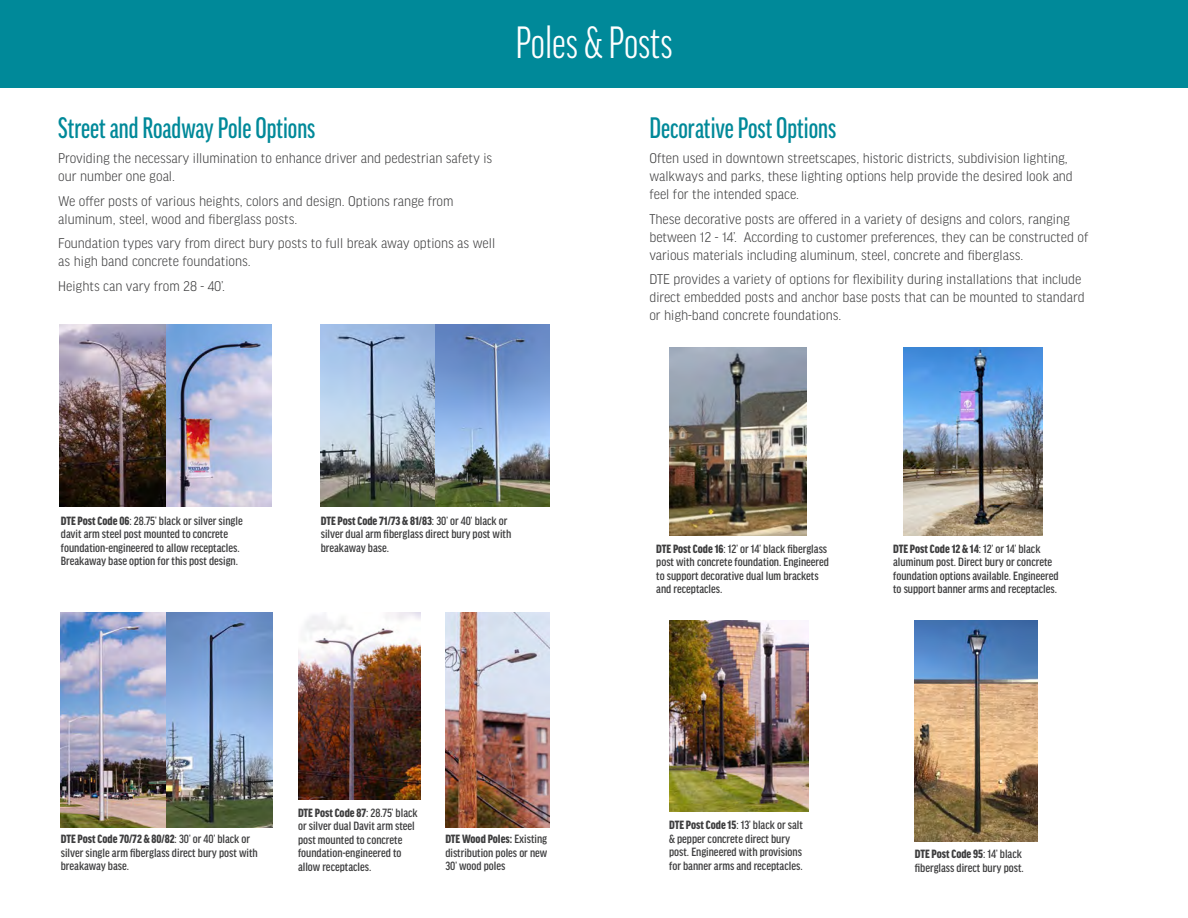
<style>
.page{position:relative;width:1188px;height:918px;background:#fff}
.page>*{position:absolute;margin:0;border:0;box-sizing:border-box;transform-origin:0 0}
.t1{font:extra-condensed 43.5px "Good Pro";color:#fff}
.t2{font:500 extra-condensed 28.5px "Good Pro";color:#008999}
.t3{font:300 15px/18px "Good Headline Pro Narr";color:#3e3e3f}
.t4{font:500 condensed 12.75px/13.5px "Good Headline Pro";color:#3e3e3f}
.s1{font-weight:900}
</style>
<div class="page">
<img style="left:669px;top:621px;width:140px;height:190px">
<img style="left:60px;top:324px;width:211px;height:183px">
<img style="left:321px;top:324px;width:228px;height:183px">
<img style="left:669px;top:347px;width:137px;height:188px">
<img style="left:298px;top:613px;width:123px;height:187px">
<img style="left:445px;top:613px;width:104px;height:215px">
<img style="left:61px;top:613px;width:211px;height:215px">
<div style="left:0;top:0;width:1188px;height:87px;background:#008999"></div>
<img style="left:904px;top:347px;width:138px;height:188px">
<img style="left:915px;top:621px;width:123px;height:221px">
<h2 class="t2" style="left:58px;top:112px;width:259px">Street and Roadway Pole Options</h2>
<p class="t3" style="left:58px;top:149px;width:436px">Providing the necessary illumination to enhance driver and pedestrian safety is our number one goal.</p>
<p class="t3" style="left:58px;top:192px;width:397px">We offer posts of various heights, colors and design. Options range from aluminum, steel, wood and fiberglass posts.</p>
<p class="t3" style="left:58px;top:235px;width:438px">Foundation types vary from direct bury posts to full break away options as well as high band concrete foundations.</p>
<p class="t3" style="left:58px;top:277px;width:168px">Heights can vary from 28 - 40’.</p>
<h1 class="t1" style="left:515px;top:18px;width:159px">Poles &amp; Posts</h1>
<h2 class="t2" style="left:649px;top:112px;width:188px">Decorative Post Options</h2>
<p class="t3" style="left:649px;top:149px;width:425px">Often used in downtown streetscapes, historic districts, subdivision lighting, walkways and parks, these lighting options help provide the desired look and feel for the intended space.</p>
<p class="t3" style="left:649px;top:210px;width:441px">These decorative posts are offered in a variety of designs and colors, ranging between 12 - 14’. According to customer preferences, they can be constructed of various materials including aluminum, steel, concrete and fiberglass.</p>
<p class="t3" style="left:649px;top:271px;width:437px">DTE provides a variety of options for flexibility during installations that include direct embedded posts and anchor base posts that can be mounted to standard or high-band concrete foundations.</p>
<p class="t4" style="left:61px;top:514px;width:183px"><span class="s1">DTE Post Code 06</span>: 28.75’ black or silver single davit arm steel post mounted to concrete foundation-engineered to allow receptacles.<br>Breakaway base option for this post design.</p>
<p class="t4" style="left:321px;top:514px;width:192px"><span class="s1">DTE Post Code 71/73 &amp; 81/83</span>: 30’ or 40’ black or silver dual arm fiberglass direct bury post with breakaway base.</p>
<p class="t4" style="left:61px;top:832px;width:198px"><span class="s1">DTE Post Code 70/72 &amp; 80/82</span>: 30’ or 40’ black or silver single arm fiberglass direct bury post with breakaway base.</p>
<p class="t4" style="left:298px;top:806px;width:121px"><span class="s1">DTE Post Code 87</span>: 28.75’ black or silver dual Davit arm steel post mounted to concrete foundation-engineered to allow receptacles.</p>
<p class="t4" style="left:445px;top:833px;width:104px;text-align:justify"><span class="s1">DTE Wood Poles:</span> Existing distribution poles or new 30’ wood poles</p>
<p class="t4" style="left:656px;top:542px;width:174px"><span class="s1">DTE Post Code 16</span>: 12’ or 14’ black fiberglass post with concrete foundation. Engineered to support decorative dual lum brackets and receptacles.</p>
<p class="t4" style="left:893px;top:542px;width:167px"><span class="s1">DTE Post Code 12 &amp; 14</span>: 12’ or 14’ black aluminum post. Direct bury or concrete foundation options available. Engineered to support banner arms and receptacles.</p>
<p class="t4" style="left:669px;top:819px;width:135px"><span class="s1">DTE Post Code 15</span>: 13’ black or salt &amp; pepper concrete direct bury post. Engineered with provisions for banner arms and receptacles.</p>
<p class="t4" style="left:915px;top:848px;width:111px"><span class="s1">DTE Post Code 95</span>: 14’ black fiberglass direct bury post.</p>
</div>
